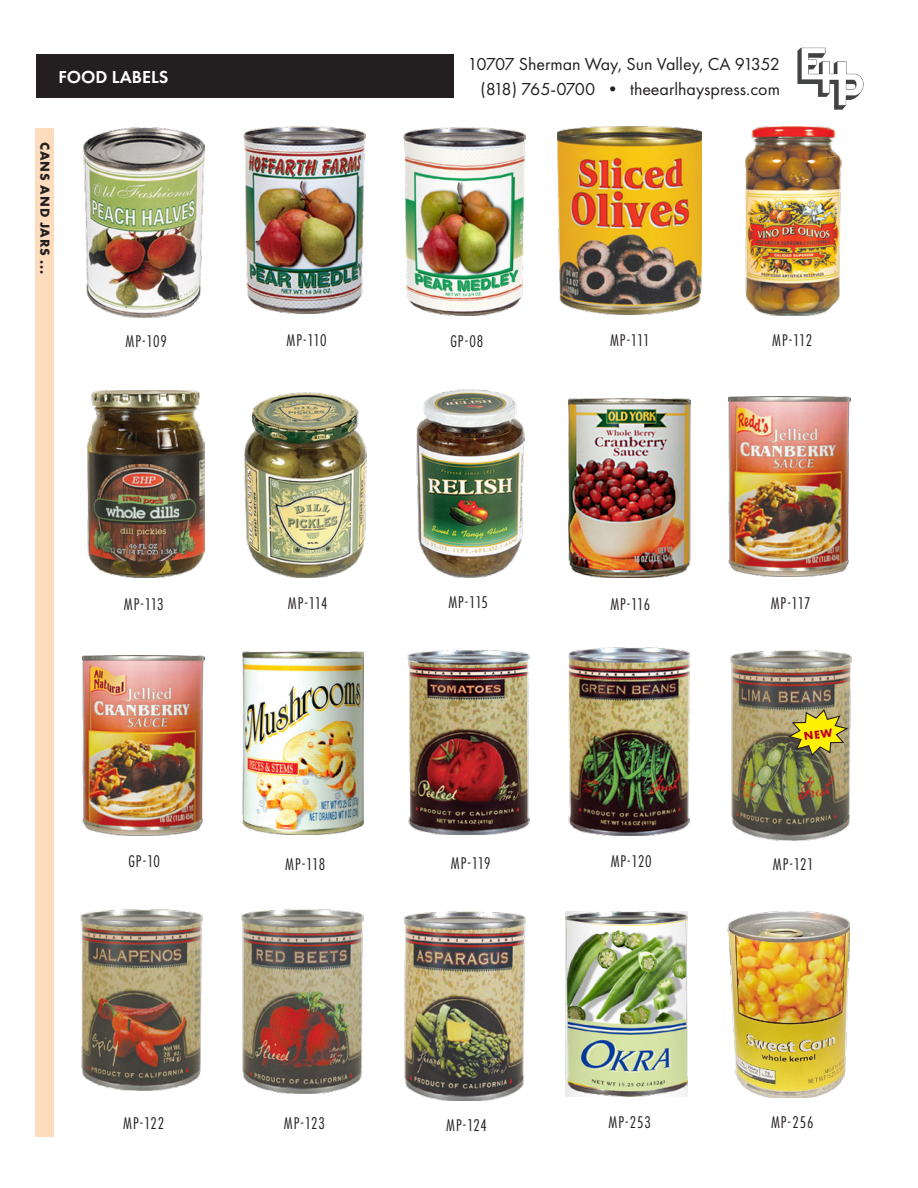
<style>
.page{position:relative;width:918px;height:1188px;background:#fff}
.page>*{position:absolute;margin:0;border:0;box-sizing:border-box;transform-origin:0 0}
.t1{font:18px/24.6px "Futura PT";color:#231f20;text-align:right}
.t2{font:600 18px "Futura PT";color:#fff}
.t3{font:17.55px "Futura PT Cond";letter-spacing:.045em;color:#231f20}
.t4{font:700 13.5px "Futura PT";letter-spacing:.06em;color:#231f20}
</style>
<div class="page">
<div style="left:36px;top:55px;width:418px;height:43px;background:#231f20"></div>
<img style="left:797px;top:47px;width:67px;height:63px">
<div style="left:36px;top:128px;width:18px;height:1009px;background:#fddcbd"></div>
<img style="left:83px;top:128px;width:122px;height:189px">
<img style="left:245px;top:392px;width:122px;height:185px">
<img style="left:408px;top:649px;width:122px;height:185px">
<img style="left:403px;top:911px;width:122px;height:190px">
<img style="left:557px;top:127px;width:145px;height:187px">
<img style="left:569px;top:398px;width:121px;height:179px">
<img style="left:730px;top:650px;width:122px;height:190px">
<img style="left:243px;top:127px;width:122px;height:187px">
<img style="left:404px;top:128px;width:122px;height:187px">
<img style="left:416px;top:389px;width:109px;height:189px">
<img style="left:568px;top:648px;width:122px;height:188px">
<img style="left:745px;top:127px;width:96px;height:189px">
<img style="left:729px;top:397px;width:122px;height:180px">
<img style="left:83px;top:655px;width:121px;height:180px">
<img style="left:81px;top:909px;width:122px;height:182px">
<img style="left:87px;top:391px;width:118px;height:186px">
<img style="left:242px;top:652px;width:122px;height:182px">
<img style="left:241px;top:909px;width:122px;height:185px">
<img style="left:565px;top:911px;width:122px;height:186px">
<img style="left:728px;top:911px;width:121px;height:187px">
<svg style="left:786px;top:708px;width:64px;height:49px;background:#b7ad3f"></svg>
<p class="t2" style="left:58px;top:65px;width:112px">FOOD LABELS</p>
<p class="t4" style="left:54px;top:142px;width:133px;rotate:90deg">CANS AND JARS ...</p>
<p class="t3" style="left:126px;top:331px;width:43px">MP-109</p>
<p class="t3" style="left:124px;top:594px;width:41px">MP-113</p>
<p class="t3" style="left:128px;top:851px;width:33px">GP-10</p>
<p class="t3" style="left:123px;top:1113px;width:43px">MP-122</p>
<p class="t1" style="left:467px;top:52px;width:314px">10707 Sherman Way, Sun Valley, CA 91352 (818) 765-0700 • theearlhayspress.com</p>
<p class="t3" style="left:287px;top:330px;width:42px">MP-110</p>
<p class="t3" style="left:450px;top:331px;width:34px">GP-08</p>
<p class="t3" style="left:610px;top:330px;width:41px">MP-111</p>
<p class="t3" style="left:772px;top:330px;width:41px">MP-112</p>
<p class="t3" style="left:288px;top:593px;width:41px">MP-114</p>
<p class="t3" style="left:448px;top:592px;width:41px">MP-115</p>
<p class="t3" style="left:610px;top:594px;width:41px">MP-116</p>
<p class="t3" style="left:771px;top:593px;width:41px">MP-117</p>
<p class="t3" style="left:285px;top:854px;width:41px">MP-118</p>
<p class="t3" style="left:451px;top:852px;width:41px">MP-119</p>
<p class="t3" style="left:611px;top:851px;width:43px">MP-120</p>
<p class="t3" style="left:773px;top:854px;width:42px">MP-121</p>
<p class="t3" style="left:284px;top:1113px;width:43px">MP-123</p>
<p class="t3" style="left:609px;top:1112px;width:44px">MP-253</p>
<p class="t3" style="left:771px;top:1112px;width:44px">MP-256</p>
<p class="t3" style="left:446px;top:1115px;width:42px">MP-124</p>
</div>
